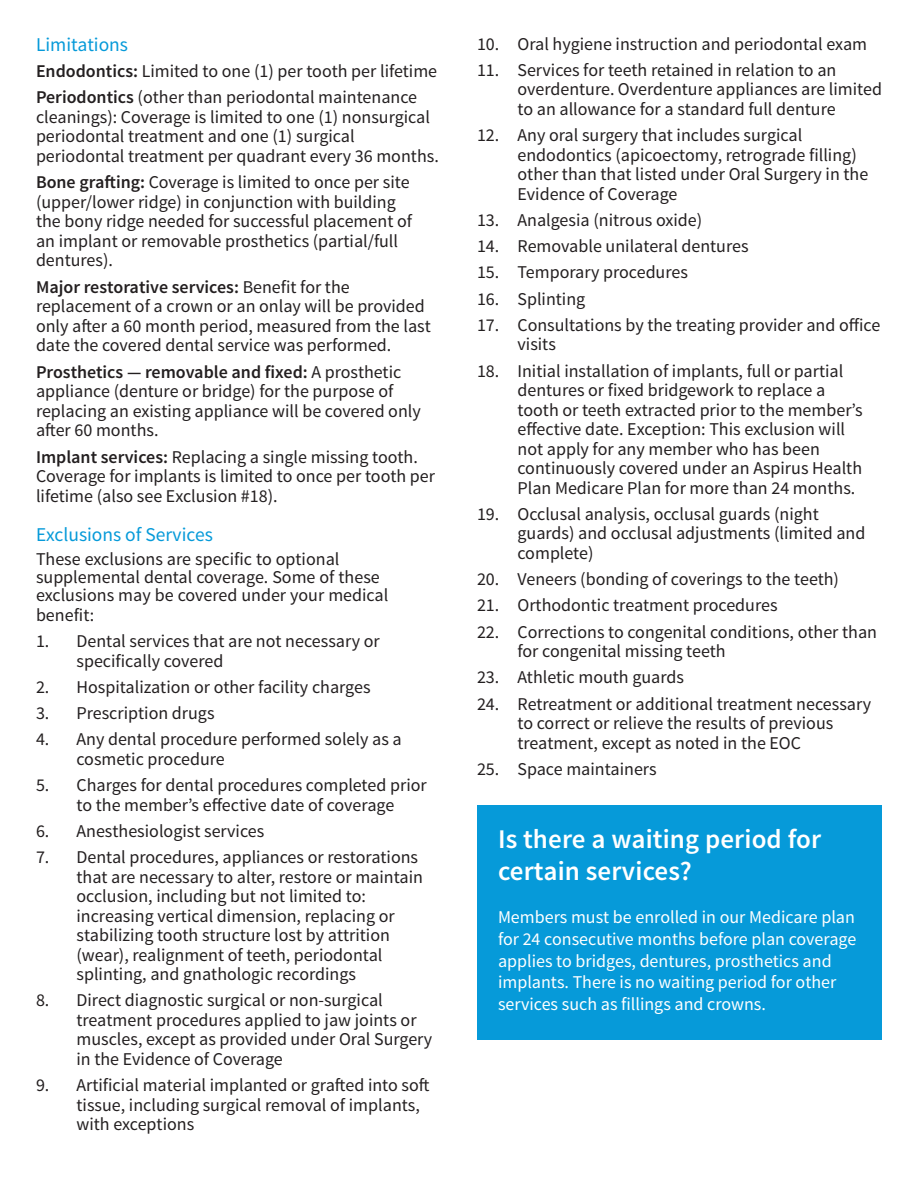
<style>
.page{position:relative;width:918px;height:1188px;background:#fff}
.page>*{position:absolute;margin:0;border:0;box-sizing:border-box;transform-origin:0 0}
.t1{font:600 27px/32.4px "Source Sans Pro";letter-spacing:.005em;color:#fff}
.t2{font:19.5px "Source Sans Pro";color:#069ad9}
._01_BodyText{font:18px/19.5px "Source Sans Pro";color:#231f20}
.t3{font:18px/21.6px "Source Sans Pro";color:#fff}
.s1{font-weight:600}
</style>
<div class="page">
<div style="left:477px;top:805px;width:404px;height:235px;background:#069ad9"></div>
<p class="t2" style="left:36px;top:32px;width:94px">Limitations</p>
<p class="_01_BodyText" style="left:36px;top:61px;width:403px"><span class="s1">Endodontics:</span> Limited to one (1) per tooth per lifetime</p>
<p class="_01_BodyText" style="left:36px;top:88px;width:404px"><span class="s1">Periodontics</span> (other than periodontal maintenance cleanings): Coverage is limited to one (1) nonsurgical periodontal treatment and one (1) surgical periodontal treatment per quadrant every 36 months.</p>
<p class="_01_BodyText" style="left:36px;top:173px;width:378px"><span class="s1">Bone grafting:</span> Coverage is limited to once per site (upper/lower ridge) in conjunction with building the bony ridge needed for successful placement of an implant or removable prosthetics (partial/full dentures).</p>
<p class="_01_BodyText" style="left:36px;top:278px;width:396px"><span class="s1">Major restorative services:</span> Benefit for the replacement of a crown or an onlay will be provided only after a 60 month period, measured from the last date the covered dental service was performed.</p>
<p class="_01_BodyText" style="left:36px;top:363px;width:386px"><span class="s1">Prosthetics — removable and fixed:</span> A prosthetic appliance (denture or bridge) for the purpose of replacing an existing appliance will be covered only after 60 months.</p>
<p class="_01_BodyText" style="left:36px;top:448px;width:401px"><span class="s1">Implant services:</span> Replacing a single missing tooth.<br>Coverage for implants is limited to once per tooth per lifetime (also see Exclusion #18).</p>
<p class="t2" style="left:36px;top:522px;width:178px">Exclusions of Services</p>
<p class="_01_BodyText" style="left:36px;top:551px;width:354px;line-height:18.5px">These exclusions are specific to optional supplemental dental coverage. Some of these exclusions may be covered under your medical benefit:</p>
<p class="_01_BodyText" style="left:76px;top:632px;width:305px;text-indent:-40px">1. Dental services that are not necessary or specifically covered</p>
<p class="_01_BodyText" style="left:36px;top:678px;width:336px">2. Hospitalization or other facility charges</p>
<p class="_01_BodyText" style="left:36px;top:704px;width:180px">3. Prescription drugs</p>
<p class="_01_BodyText" style="left:76px;top:730px;width:327px;text-indent:-40px">4. Any dental procedure performed solely as a cosmetic procedure</p>
<p class="_01_BodyText" style="left:36px;top:776px;width:392px;text-align:center">5. Charges for dental procedures completed prior to the member’s effective date of coverage</p>
<p class="_01_BodyText" style="left:36px;top:822px;width:230px">6. Anesthesiologist services</p>
<p class="_01_BodyText" style="left:76px;top:848px;width:348px;text-indent:-40px">7. Dental procedures, appliances or restorations that are necessary to alter, restore or maintain occlusion, including but not limited to: increasing vertical dimension, replacing or stabilizing tooth structure lost by attrition (wear), realignment of teeth, periodontal splinting, and gnathologic recordings</p>
<p class="_01_BodyText" style="left:76px;top:991px;width:357px;text-indent:-40px">8. Direct diagnostic surgical or non-surgical treatment procedures applied to jaw joints or muscles, except as provided under Oral Surgery in the Evidence of Coverage</p>
<p class="_01_BodyText" style="left:76px;top:1076px;width:355px;text-indent:-40px">9. Artificial material implanted or grafted into soft tissue, including surgical removal of implants, with exceptions</p>
<p class="_01_BodyText" style="left:477px;top:34px;width:392px">10. Oral hygiene instruction and periodontal exam</p>
<p class="_01_BodyText" style="left:518px;top:60px;width:366px;text-indent:-40px">11. Services for teeth retained in relation to an overdenture. Overdenture appliances are limited to an allowance for a standard full denture</p>
<p class="_01_BodyText" style="left:518px;top:126px;width:352px;text-indent:-40px">12. Any oral surgery that includes surgical endodontics (apicoectomy, retrograde filling) other than that listed under Oral Surgery in the Evidence of Coverage</p>
<p class="_01_BodyText" style="left:477px;top:210px;width:227px">13. Analgesia (nitrous oxide)</p>
<p class="_01_BodyText" style="left:477px;top:237px;width:273px">14. Removable unilateral dentures</p>
<p class="_01_BodyText" style="left:477px;top:263px;width:212px">15. Temporary procedures</p>
<p class="_01_BodyText" style="left:477px;top:289px;width:110px">16. Splinting</p>
<p class="_01_BodyText" style="left:518px;top:315px;width:364px;text-indent:-40px">17. Consultations by the treating provider and office visits</p>
<p class="_01_BodyText" style="left:518px;top:361px;width:347px;text-indent:-40px">18. Initial installation of implants, full or partial dentures or fixed bridgework to replace a tooth or teeth extracted prior to the member’s effective date. Exception: This exclusion will not apply for any member who has been continuously covered under an Aspirus Health Plan Medicare Plan for more than 24 months.</p>
<p class="_01_BodyText" style="left:518px;top:504px;width:349px;text-indent:-40px">19. Occlusal analysis, occlusal guards (night guards) and occlusal adjustments (limited and complete)</p>
<p class="_01_BodyText" style="left:477px;top:570px;width:364px">20. Veneers (bonding of coverings to the teeth)</p>
<p class="_01_BodyText" style="left:477px;top:596px;width:302px">21. Orthodontic treatment procedures</p>
<p class="_01_BodyText" style="left:518px;top:622px;width:361px;text-indent:-40px">22. Corrections to congenital conditions, other than for congenital missing teeth</p>
<p class="_01_BodyText" style="left:477px;top:668px;width:209px">23. Athletic mouth guards</p>
<p class="_01_BodyText" style="left:518px;top:694px;width:355px;text-indent:-40px">24. Retreatment or additional treatment necessary to correct or relieve the results of previous treatment, except as noted in the EOC</p>
<p class="_01_BodyText" style="left:477px;top:759px;width:181px">25. Space maintainers</p>
<p class="t1" style="left:498px;top:823px;width:325px">Is there a waiting period for certain services?</p>
<p class="t3" style="left:498px;top:907px;width:360px">Members must be enrolled in our Medicare plan for 24 consecutive months before plan coverage applies to bridges, dentures, prosthetics and implants. There is no waiting period for other services such as fillings and crowns.</p>
</div>
